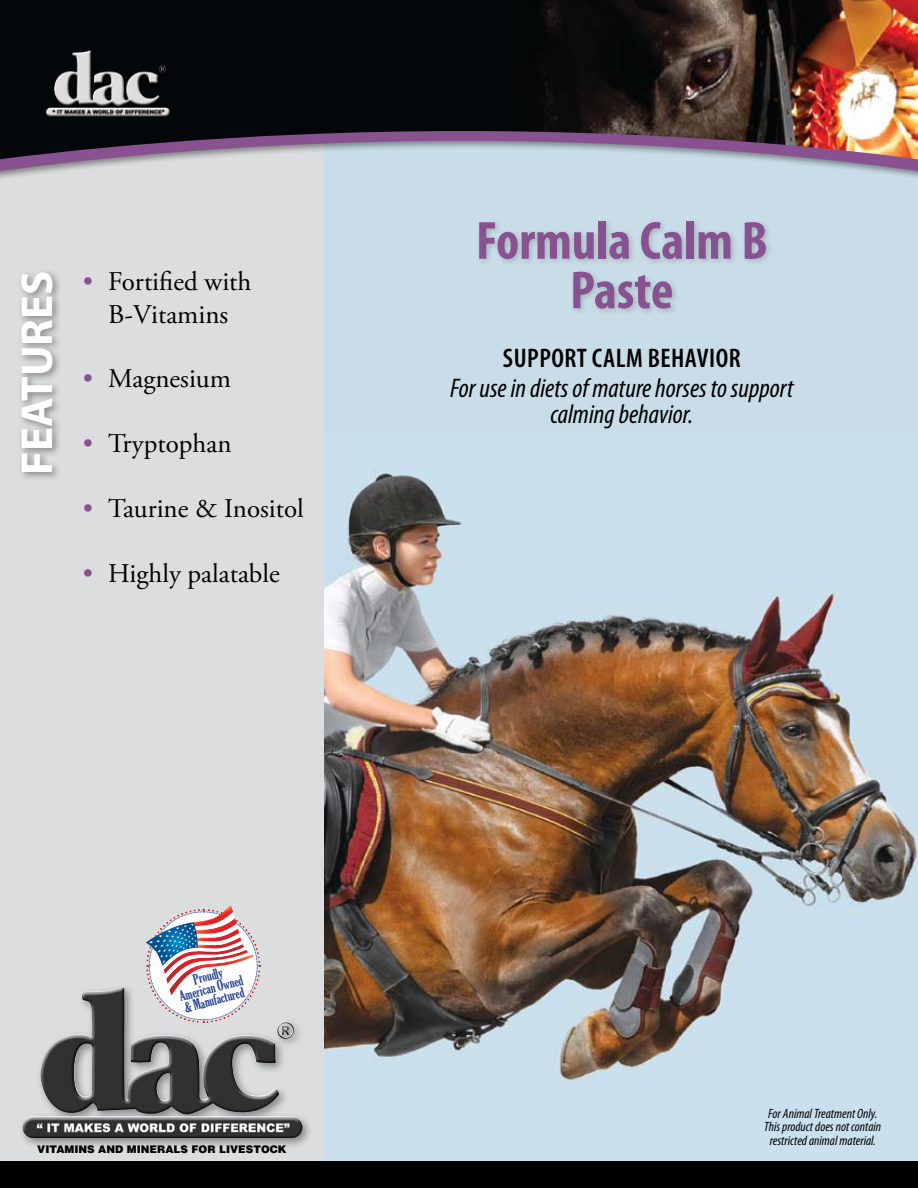
<style>
.page{position:relative;width:918px;height:1188px;background:#fff}
.page>*{position:absolute;margin:0;border:0;box-sizing:border-box;transform-origin:0 0}
.t1{font:700 condensed 54px/49.5px "Myriad Pro";color:#885290;text-align:center}
.t2{font:700 45px "Myriad Pro";color:#fff}
.t3{font:27px/32.4px "Adobe Garamond Pro";color:#000;text-align:center}
.t4{font:italic condensed 27px/25.5px "Myriad Pro";color:#000;text-align:center}
.t5{font:600 condensed 27px "Myriad Pro";letter-spacing:.02em;color:#000}
.t6{font:extra-condensed 13.8px/12.5px "Gloucester";color:#25408f;text-align:center}
.t7{font:italic condensed 13.5px/13.5px "Myriad Pro";color:#000;text-align:center}
.t8{font:900 10.5px "Helvetica";color:#000}
.s1{color:#885290}
</style>
<div class="page">
<div style="left:313px;top:124px;width:605px;height:1042px;background:#c9dde8"></div>
<img style="left:324px;top:467px;width:593px;height:614px">
<div style="left:0;top:114px;width:324px;height:1048px;background:#dcddde"></div>
<div style="left:0;top:0;width:918px;height:182px;background:#000;opacity:.4"></div>
<svg style="left:0;top:159px;width:918px;height:14px"></svg>
<img style="left:0;top:0;width:918px;height:159px">
<img style="left:42px;top:44px;width:134px;height:75px">
<div style="left:0;top:1161px;width:918px;height:27px;background:#000"></div>
<div style="left:476px;top:217px;width:298px;height:100px;background:#000;opacity:.2"></div>
<div style="left:17px;top:268px;width:46px;height:214px;background:#000;opacity:.4"></div>
<div style="left:18px;top:982px;width:295px;height:167px;background:#000;opacity:.4"></div>
<img style="left:41px;top:988px;width:79px;height:80px">
<svg style="left:145px;top:905px;width:117px;height:118px"></svg>
<h2 class="t2" style="left:12px;top:475px;width:205px;rotate:-90deg">FEATURES</h2>
<p class="t3" style="left:83px;top:266px;width:170px"><span class="s1">•</span> Fortified with<br>B-Vitamins</p>
<p class="t3" style="left:83px;top:364px;width:150px"><span class="s1">•</span> Magnesium</p>
<p class="t3" style="left:83px;top:428px;width:150px"><span class="s1">•</span> Tryptophan</p>
<p class="t3" style="left:83px;top:493px;width:223px"><span class="s1">•</span> Taurine &amp; Inositol</p>
<p class="t3" style="left:83px;top:558px;width:199px"><span class="s1">•</span> Highly palatable</p>
<h1 class="t1" style="left:476px;top:217px;width:293px">Formula Calm B<br>Paste</h1>
<p class="t5" style="left:503px;top:343px;width:239px">SUPPORT CALM BEHAVIOR</p>
<p class="t4" style="left:450px;top:376px;width:345px">For use in diets of mature horses to support calming behavior.</p>
<p class="t6" style="left:175px;top:979px;width:67px;rotate:-15deg">Proudly<br>American Owned &amp; Manufactured</p>
<p class="t8" style="left:37px;top:1142px;width:251px">VITAMINS AND MINERALS FOR LIVESTOCK</p>
<p class="t7" style="left:764px;top:1107px;width:118px">For Animal Treatment Only.<br>This product does not contain restricted animal material.</p>
</div>
